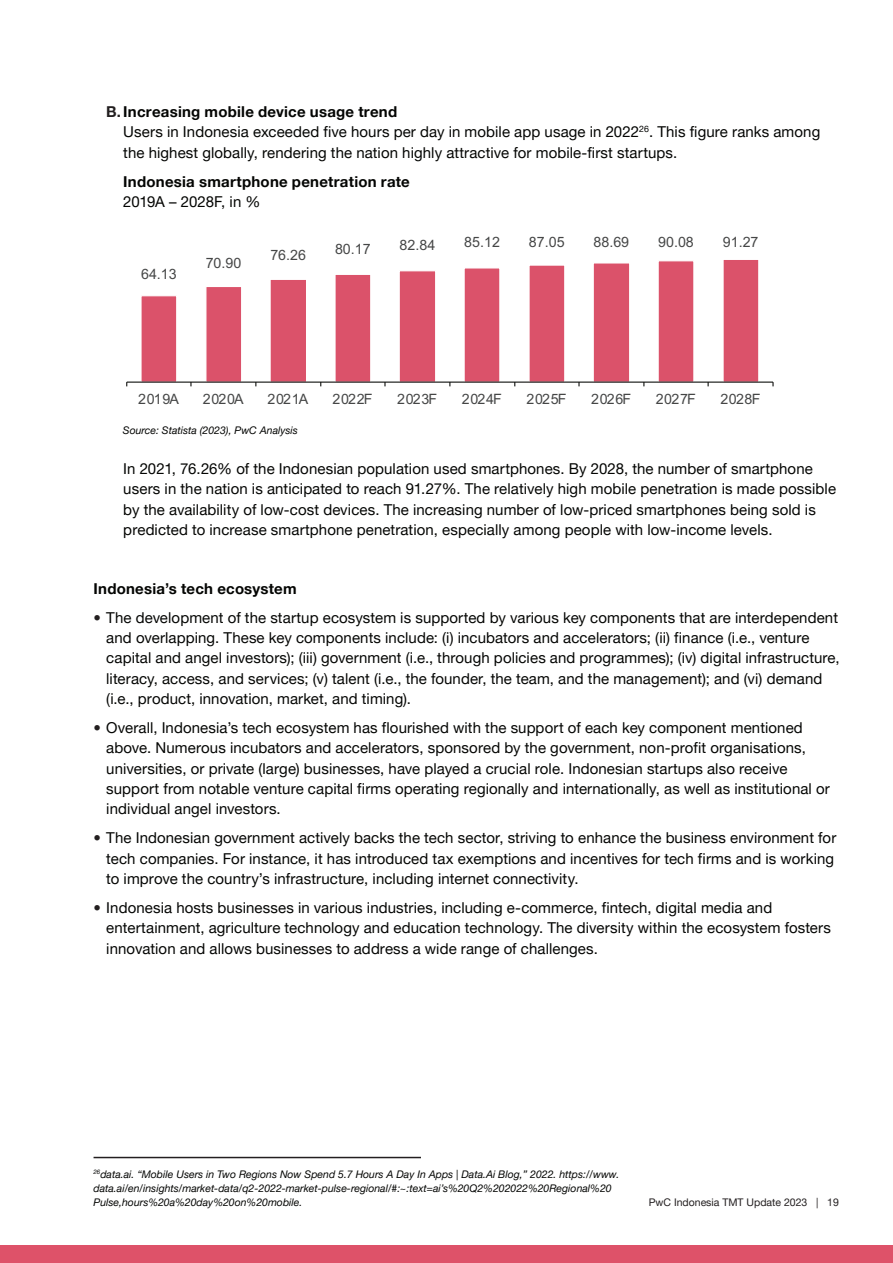
<style>
.page{position:relative;width:893px;height:1263px;background:#fff}
.page>*{position:absolute;margin:0;border:0;box-sizing:border-box;transform-origin:0 0}
.t1{font:15px/20.2px "Helvetica Neue LT Pro";letter-spacing:.005em;color:#040503}
.t2{font:700 15px "Helvetica Neue LT Pro";letter-spacing:.015em;color:#040503}
.t3{font:14.25px "Arial";color:#454646}
.t4{font:italic 10.5px/14.2px "Helvetica Neue LT Pro";color:#040503}
.t5{font:10.5px "Helvetica Neue LT Pro";color:#231f20}
.s1{font-weight:700;color:#231f20}
.s2{font-weight:700}
.s3{color:#231f20}
</style>
<div class="page">
<div style="left:0;top:1245px;width:892px;height:18px;background:#de5269"></div>
<svg style="left:140px;top:260px;width:620px;height:122px"></svg>
<hr style="left:127px;top:382px;width:646px;height:1px;background:#040503">
<hr style="left:94px;top:1157px;width:327px;height:1px;background:#231f20">
<p class="t1" style="left:123px;top:101px;width:698px;text-indent:-17px"><span class="s1">B.</span> <span class="s2">Increasing mobile device usage trend<br></span>Users in Indonesia exceeded five hours per day in mobile app usage in 2022<sup>26</sup>. This figure ranks among the highest globally, rendering the nation highly attractive for mobile-first startups.</p>
<p class="t2" style="left:123px;top:172px;width:288px">Indonesia smartphone penetration rate</p>
<p class="t1" style="left:123px;top:191px;width:139px">2019A – 2028F, in %</p>
<p class="t3" style="left:141px;top:264px;width:37px">64.13</p>
<p class="t3" style="left:206px;top:253px;width:37px">70.90</p>
<p class="t3" style="left:270px;top:245px;width:37px">76.26</p>
<p class="t3" style="left:335px;top:240px;width:37px">80.17</p>
<p class="t3" style="left:400px;top:235px;width:37px">82.84</p>
<p class="t3" style="left:464px;top:232px;width:37px">85.12</p>
<p class="t3" style="left:529px;top:232px;width:37px">87.05</p>
<p class="t3" style="left:594px;top:232px;width:37px">88.69</p>
<p class="t3" style="left:658px;top:232px;width:37px">90.08</p>
<p class="t3" style="left:723px;top:232px;width:37px">91.27</p>
<p class="t3" style="left:138px;top:389px;width:42px">2019A</p>
<p class="t3" style="left:203px;top:389px;width:42px">2020A</p>
<p class="t3" style="left:267px;top:389px;width:42px">2021A</p>
<p class="t3" style="left:333px;top:389px;width:42px">2022F</p>
<p class="t3" style="left:397px;top:389px;width:42px">2023F</p>
<p class="t3" style="left:462px;top:389px;width:42px">2024F</p>
<p class="t3" style="left:526px;top:389px;width:42px">2025F</p>
<p class="t3" style="left:591px;top:389px;width:42px">2026F</p>
<p class="t3" style="left:656px;top:389px;width:42px">2027F</p>
<p class="t3" style="left:720px;top:389px;width:42px">2028F</p>
<p class="t4" style="left:123px;top:423px;width:177px">Source: Statista (2023), PwC Analysis</p>
<p class="t1" style="left:123px;top:458px;width:714px">In 2021, 76.26% of the Indonesian population used smartphones. By 2028, the number of smartphone users in the nation is anticipated to reach 91.27%. The relatively high mobile penetration is made possible by the availability of low-cost devices. The increasing number of low-priced smartphones being sold is predicted to increase smartphone penetration, especially among people with low-income levels.</p>
<p class="t2" style="left:94px;top:579px;width:205px">Indonesia’s tech ecosystem</p>
<p class="t1" style="left:106px;top:607px;width:735px;text-indent:-13px"><span class="s3">•</span> The development of the startup ecosystem is supported by various key components that are interdependent and overlapping. These key components include: (i) incubators and accelerators; (ii) finance (i.e., venture capital and angel investors); (iii) government (i.e., through policies and programmes); (iv) digital infrastructure, literacy, access, and services; (v) talent (i.e., the founder, the team, and the management); and (vi) demand (i.e., product, innovation, market, and timing).</p>
<p class="t1" style="left:106px;top:717px;width:725px;text-indent:-13px"><span class="s3">•</span> Overall, Indonesia’s tech ecosystem has flourished with the support of each key component mentioned above. Numerous incubators and accelerators, sponsored by the government, non-profit organisations, universities, or private (large) businesses, have played a crucial role. Indonesian startups also receive support from notable venture capital firms operating regionally and internationally, as well as institutional or individual angel investors.</p>
<p class="t1" style="left:106px;top:827px;width:732px;text-indent:-13px"><span class="s3">•</span> The Indonesian government actively backs the tech sector, striving to enhance the business environment for tech companies. For instance, it has introduced tax exemptions and incentives for tech firms and is working to improve the country’s infrastructure, including internet connectivity.</p>
<p class="t1" style="left:106px;top:897px;width:726px;text-indent:-13px"><span class="s3">•</span> Indonesia hosts businesses in various industries, including e-commerce, fintech, digital media and entertainment, agriculture technology and education technology. The diversity within the ecosystem fosters innovation and allows businesses to address a wide range of challenges.</p>
<p class="t4" style="left:94px;top:1167px;width:527px"><sup>26</sup>data.ai. “Mobile Users in Two Regions Now Spend 5.7 Hours A Day In Apps | Data.Ai Blog,” 2022. https://www. data.ai/en/insights/market-data/q2-2022-market-pulse-regional/#:~:text=ai’s%20Q2%202022%20Regional%20<br>Pulse,hours%20a%20day%20on%20mobile.</p>
<p class="t5" style="left:649px;top:1196px;width:192px">PwC Indonesia TMT Update 2023 | 19</p>
</div>
